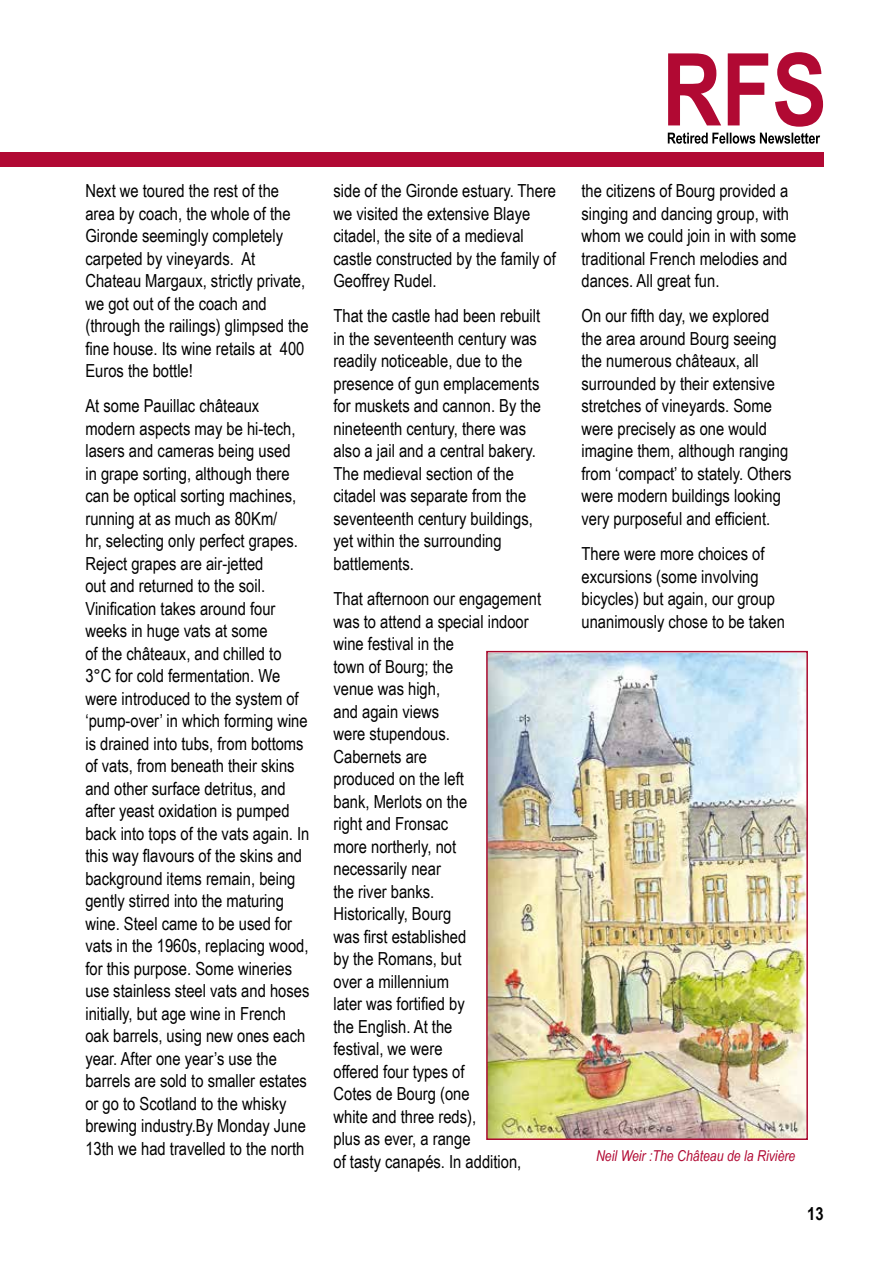
<style>
.page{position:relative;width:893px;height:1263px;background:#fff}
.page>*{position:absolute;margin:0;border:0;box-sizing:border-box;transform-origin:0 0}
.t1{font:18px/22.5px "Arial Narrow";color:#000}
.t2{font:700 18px "Arial Narrow";color:#000}
.t3{font:italic 15px "Arial Narrow";color:#b10933}
</style>
<div class="page">
<div style="left:0;top:152px;width:824px;height:15px;background:#b10933"></div>
<svg style="left:668px;top:52px;width:155px;height:75px"></svg>
<svg style="left:668px;top:133px;width:152px;height:11px"></svg>
<img style="left:486px;top:650px;width:322px;height:490px">
<p class="t1" style="left:85px;top:179px;width:225px">Next we toured the rest of the area by coach, the whole of the<br>Gironde seemingly completely carpeted by vineyards. At<br>Chateau Margaux, strictly private, we got out of the coach and (through the railings) glimpsed the fine house. Its wine retails at 400<br>Euros the bottle!</p>
<p class="t1" style="left:85px;top:394px;width:226px">At some Pauillac châteaux modern aspects may be hi-tech, lasers and cameras being used<br>in grape sorting, although there can be optical sorting machines, running at as much as 80Km/<br>hr, selecting only perfect grapes.<br>Reject grapes are air-jetted<br>out and returned to the soil.<br>Vinification takes around four weeks in huge vats at some<br>of the châteaux, and chilled to<br>3°C for cold fermentation. We were introduced to the system of ‘pump-over’ in which forming wine is drained into tubs, from bottoms of vats, from beneath their skins and other surface detritus, and after yeast oxidation is pumped back into tops of the vats again. In this way flavours of the skins and background items remain, being gently stirred into the maturing wine. Steel came to be used for vats in the 1960s, replacing wood, for this purpose. Some wineries use stainless steel vats and hoses initially, but age wine in French oak barrels, using new ones each year. After one year’s use the barrels are sold to smaller estates or go to Scotland to the whisky brewing industry.By Monday June<br>13th we had travelled to the north</p>
<p class="t1" style="left:333px;top:179px;width:224px">side of the Gironde estuary. There we visited the extensive Blaye citadel, the site of a medieval castle constructed by the family of<br>Geoffrey Rudel.</p>
<p class="t1" style="left:333px;top:304px;width:209px">That the castle had been rebuilt in the seventeenth century was readily noticeable, due to the presence of gun emplacements for muskets and cannon. By the nineteenth century, there was also a jail and a central bakery.<br>The medieval section of the citadel was separate from the seventeenth century buildings, yet within the surrounding battlements.</p>
<p class="t1" style="left:333px;top:587px;width:209px">That afternoon our engagement was to attend a special indoor wine festival in the<br>town of Bourg; the<br>venue was high,<br>and again views<br>were stupendous.<br>Cabernets are<br>produced on the left<br>bank, Merlots on the<br>right and Fronsac<br>more northerly, not<br>necessarily near<br>the river banks.<br>Historically, Bourg<br>was first established<br>by the Romans, but<br>over a millennium<br>later was fortified by<br>the English. At the<br>festival, we were<br>offered four types of<br>Cotes de Bourg (one<br>white and three reds),<br>plus as ever, a range<br>of tasty canapés. In addition,</p>
<p class="t1" style="left:581px;top:179px;width:216px">the citizens of Bourg provided a singing and dancing group, with whom we could join in with some traditional French melodies and dances. All great fun.</p>
<p class="t1" style="left:581px;top:304px;width:212px">On our fifth day, we explored the area around Bourg seeing the numerous châteaux, all surrounded by their extensive stretches of vineyards. Some were precisely as one would imagine them, although ranging from ‘compact’ to stately. Others were modern buildings looking very purposeful and efficient.</p>
<p class="t1" style="left:581px;top:542px;width:205px">There were more choices of excursions (some involving bicycles) but again, our group unanimously chose to be taken</p>
<p class="t3" style="left:596px;top:1145px;width:201px">Neil Weir :The Château de la Rivière</p>
<p class="t2" style="left:807px;top:1200px;width:18px">13</p>
</div>
